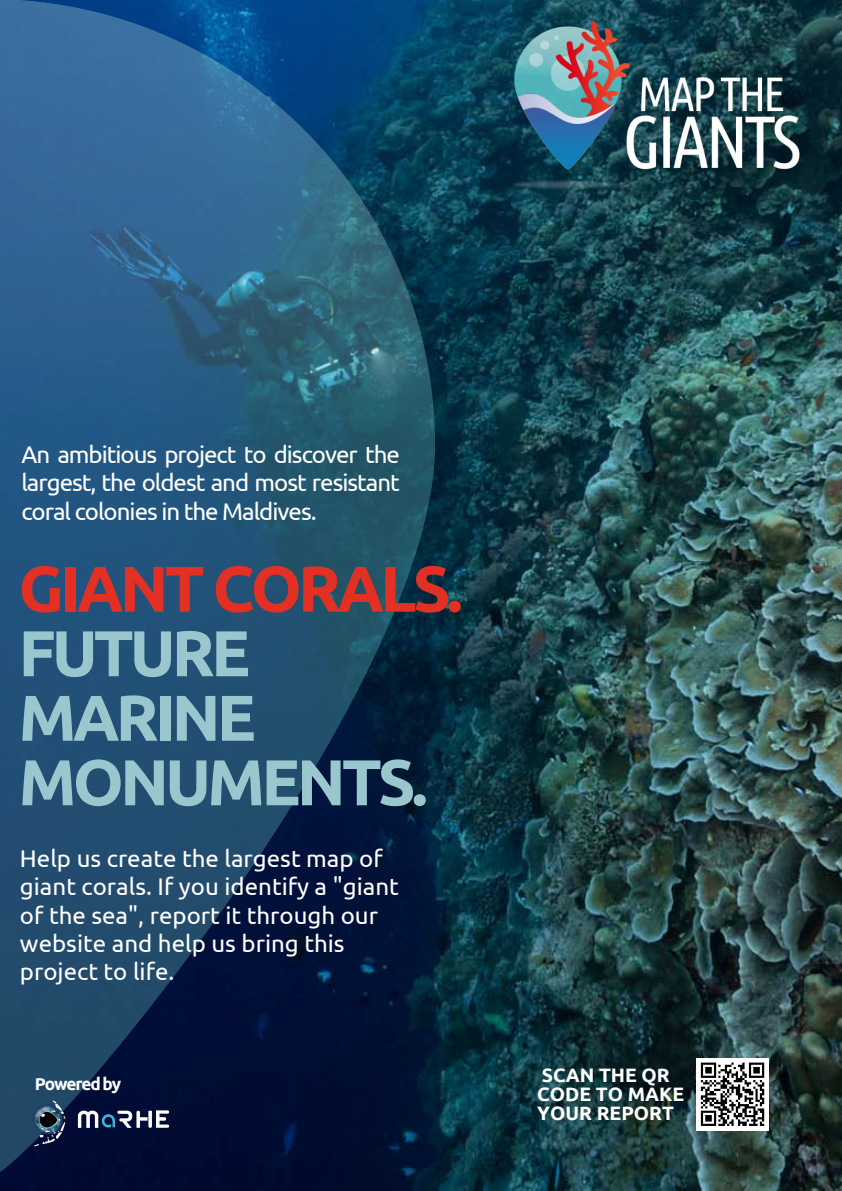
<style>
.page{position:relative;width:842px;height:1191px;background:#fff}
.page>*{position:absolute;margin:0;border:0;box-sizing:border-box;transform-origin:0 0}
.t1{font:700 64.6px/64.5px "Ubuntu";letter-spacing:-.06em;color:#9ac6ce}
.t2{font:24.1px/28.4px "Ubuntu";color:#fff}
.t3{font:700 19.4px/19.2px "Ubuntu";color:#fff}
.t4{font:700 17.2px "Ubuntu";letter-spacing:-.065em;color:#fefefe}
.s1{color:#e23024}
</style>
<div class="page">
<img style="left:0;top:0;width:842px;height:1190px">
<img style="left:0;top:0;width:434px;height:1177px">
<img style="left:512px;top:17px;width:287px;height:181px">
<img style="left:19px;top:1076px;width:163px;height:92px">
<div style="left:696px;top:1058px;width:73px;height:72px;background:#fff"></div>
<svg style="left:700px;top:1062px;width:65px;height:64px"></svg>
<p class="t2" style="left:21px;top:439px;width:380px;text-align:justify">An ambitious project to discover the largest, the oldest and most resistant coral colonies in the Maldives.</p>
<p class="t1" style="left:19px;top:555px;width:446px"><span class="s1">GIANT CORALS.<br></span>FUTURE<br>MARINE<br>MONUMENTS.</p>
<p class="t2" style="left:20px;top:843px;width:380px">Help us create the largest map of giant corals. If you identify a "giant of the sea", report it through our website and help us bring this project to life.</p>
<p class="t4" style="left:35px;top:1074px;width:88px">Powered by</p>
<p class="t3" style="left:537px;top:1064px;width:148px">SCAN THE QR<br>CODE TO MAKE<br>YOUR REPORT</p>
</div>
